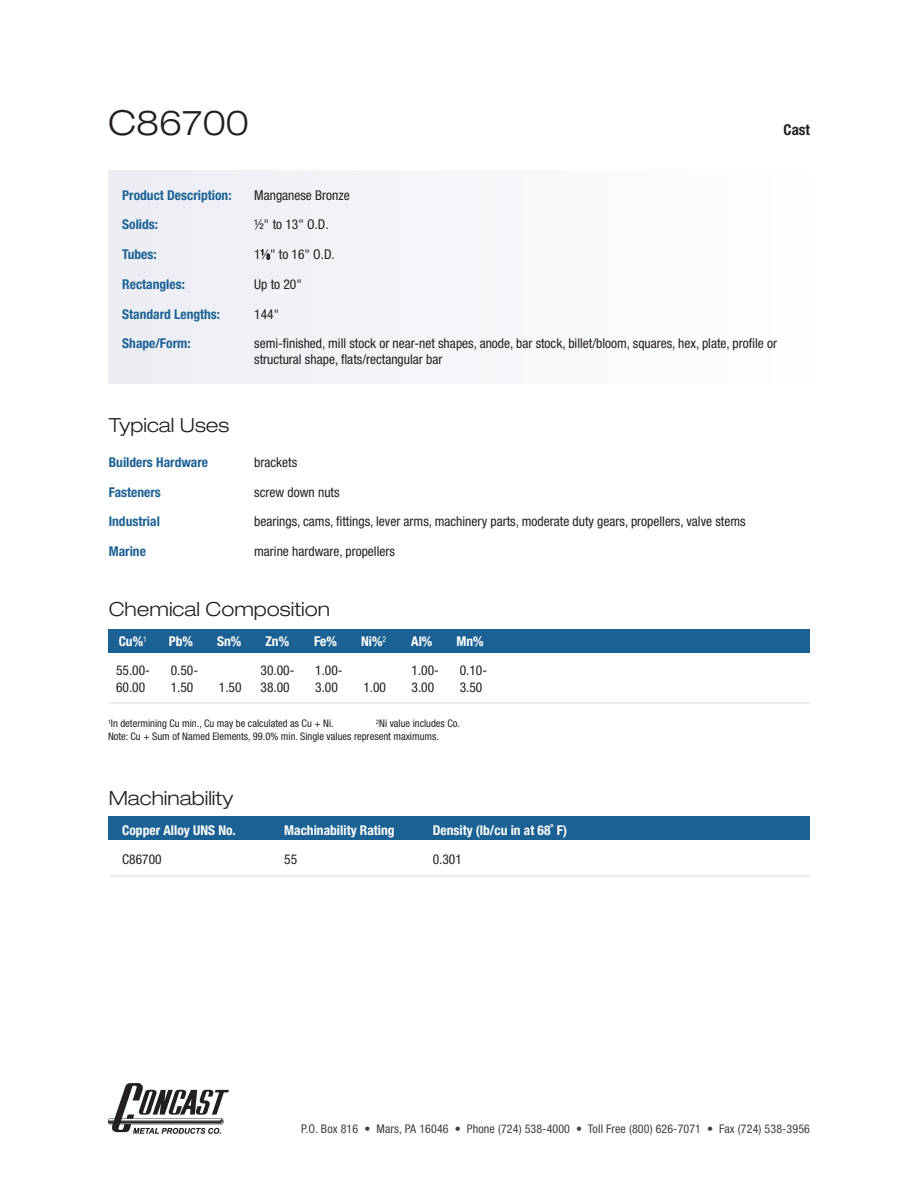
<style>
.page{position:relative;width:918px;height:1188px;background:#fff}
.page>*{position:absolute;margin:0;border:0;box-sizing:border-box;transform-origin:0 0}
.t1{font:300 expanded 34.5px "Helvetica Neue";color:#231f20}
.t2{font:300 expanded 19.5px "Helvetica Neue";color:#231f20}
.t3{font:700 condensed 15px "Helvetica Neue";color:#231f20}
.t4{font:condensed 13.5px/16.5px "Helvetica Neue";color:#231f20}
.t5{font:700 condensed 13.5px "Helvetica Neue";color:#1b6194}
.t6{font:700 condensed 13.5px "Helvetica Neue";color:#fff}
.t7{font:condensed 12px "Helvetica Neue";letter-spacing:.01em;color:#3e3e3f}
.t8{font:condensed 10.5px/12.6px "Helvetica Neue";color:#231f20}
.s1{font-size:7.35px}
</style>
<div class="page">
<svg style="left:108px;top:1083px;width:121px;height:51px"></svg>
<div style="left:109px;top:170px;width:701px;height:214px;background:#f5f6f9"></div>
<hr style="left:109px;top:875px;width:701px;height:2px;background:#e6e7e9">
<div style="left:109px;top:629px;width:701px;height:23px;background:#1b6194"></div>
<svg style="left:261px;top:249px;width:9px;height:10px"></svg>
<hr style="left:109px;top:702px;width:701px;height:2px;background:#e6e7e9">
<div style="left:109px;top:816px;width:701px;height:24px;background:#1b6194"></div>
<h1 class="t1" style="left:108px;top:102px;width:142px">C86700</h1>
<p class="t3" style="left:784px;top:120px;width:28px">Cast</p>
<p class="t5" style="left:122px;top:187px;width:111px">Product Description:</p>
<p class="t4" style="left:254px;top:187px;width:97px">Manganese Bronze</p>
<p class="t5" style="left:122px;top:217px;width:37px">Solids:</p>
<p class="t4" style="left:254px;top:216px;width:76px">½" to 13" O.D.</p>
<p class="t5" style="left:122px;top:246px;width:36px">Tubes:</p>
<p class="t4" style="left:254px;top:246px;width:82px">1<sup>1</sup>⁄<span class="s1">8</span>" to 16" O.D.</p>
<p class="t5" style="left:122px;top:276px;width:64px">Rectangles:</p>
<p class="t4" style="left:254px;top:276px;width:49px">Up to 20"</p>
<p class="t5" style="left:122px;top:306px;width:99px">Standard Lengths:</p>
<p class="t4" style="left:254px;top:305px;width:26px">144"</p>
<p class="t5" style="left:122px;top:335px;width:70px">Shape/Form:</p>
<p class="t4" style="left:254px;top:335px;width:524px">semi-finished, mill stock or near-net shapes, anode, bar stock, billet/bloom, squares, hex, plate, profile or structural shape, flats/rectangular bar</p>
<h2 class="t2" style="left:109px;top:413px;width:122px">Typical Uses</h2>
<p class="t5" style="left:109px;top:454px;width:101px">Builders Hardware</p>
<p class="t4" style="left:254px;top:454px;width:44px">brackets</p>
<p class="t5" style="left:109px;top:484px;width:54px">Fasteners</p>
<p class="t4" style="left:254px;top:484px;width:87px">screw down nuts</p>
<p class="t5" style="left:109px;top:514px;width:53px">Industrial</p>
<p class="t4" style="left:254px;top:513px;width:493px">bearings, cams, fittings, lever arms, machinery parts, moderate duty gears, propellers, valve stems</p>
<p class="t5" style="left:109px;top:543px;width:39px">Marine</p>
<p class="t4" style="left:254px;top:543px;width:142px">marine hardware, propellers</p>
<h2 class="t2" style="left:109px;top:598px;width:223px">Chemical Composition</h2>
<p class="t6" style="left:119px;top:633px;width:30px">Cu%<sup>1</sup></p>
<p class="t6" style="left:169px;top:633px;width:26px">Pb%</p>
<p class="t6" style="left:217px;top:633px;width:26px">Sn%</p>
<p class="t6" style="left:265px;top:633px;width:25px">Zn%</p>
<p class="t6" style="left:314px;top:633px;width:24px">Fe%</p>
<p class="t6" style="left:361px;top:633px;width:27px">Ni%<sup>2</sup></p>
<p class="t6" style="left:411px;top:633px;width:23px">Al%</p>
<p class="t6" style="left:456px;top:633px;width:29px">Mn%</p>
<p class="t4" style="left:116px;top:662px;width:35px">55.00-<br>60.00</p>
<p class="t4" style="left:171px;top:662px;width:29px">0.50-<br>1.50</p>
<p class="t4" style="left:261px;top:662px;width:35px">30.00-<br>38.00</p>
<p class="t4" style="left:315px;top:662px;width:29px">1.00-<br>3.00</p>
<p class="t4" style="left:412px;top:662px;width:29px">1.00-<br>3.00</p>
<p class="t4" style="left:460px;top:662px;width:29px">0.10-<br>3.50</p>
<p class="t4" style="left:219px;top:679px;width:24px">1.50</p>
<p class="t4" style="left:363px;top:679px;width:24px">1.00</p>
<p class="t8" style="left:108px;top:717px;width:227px"><sup>1</sup>In determining Cu min., Cu may be calculated as Cu + Ni.</p>
<p class="t8" style="left:108px;top:717px;width:354px;text-indent:268px"><sup>2</sup>Ni value includes Co.<br>Note: Cu + Sum of Named Elements, 99.0% min. Single values represent maximums.</p>
<h2 class="t2" style="left:109px;top:786px;width:126px">Machinability</h2>
<p class="t6" style="left:122px;top:822px;width:115px">Copper Alloy UNS No.</p>
<p class="t6" style="left:284px;top:822px;width:112px">Machinability Rating</p>
<p class="t6" style="left:433px;top:822px;width:136px">Density (lb/cu in at 68˚ F)</p>
<p class="t4" style="left:122px;top:851px;width:41px">C86700</p>
<p class="t4" style="left:284px;top:851px;width:14px">55</p>
<p class="t4" style="left:433px;top:851px;width:31px">0.301</p>
<p class="t7" style="left:301px;top:1122px;width:510px">P.O. Box 816 • Mars, PA 16046 • Phone (724) 538-4000 • Toll Free (800) 626-7071 • Fax (724) 538-3956</p>
</div>
